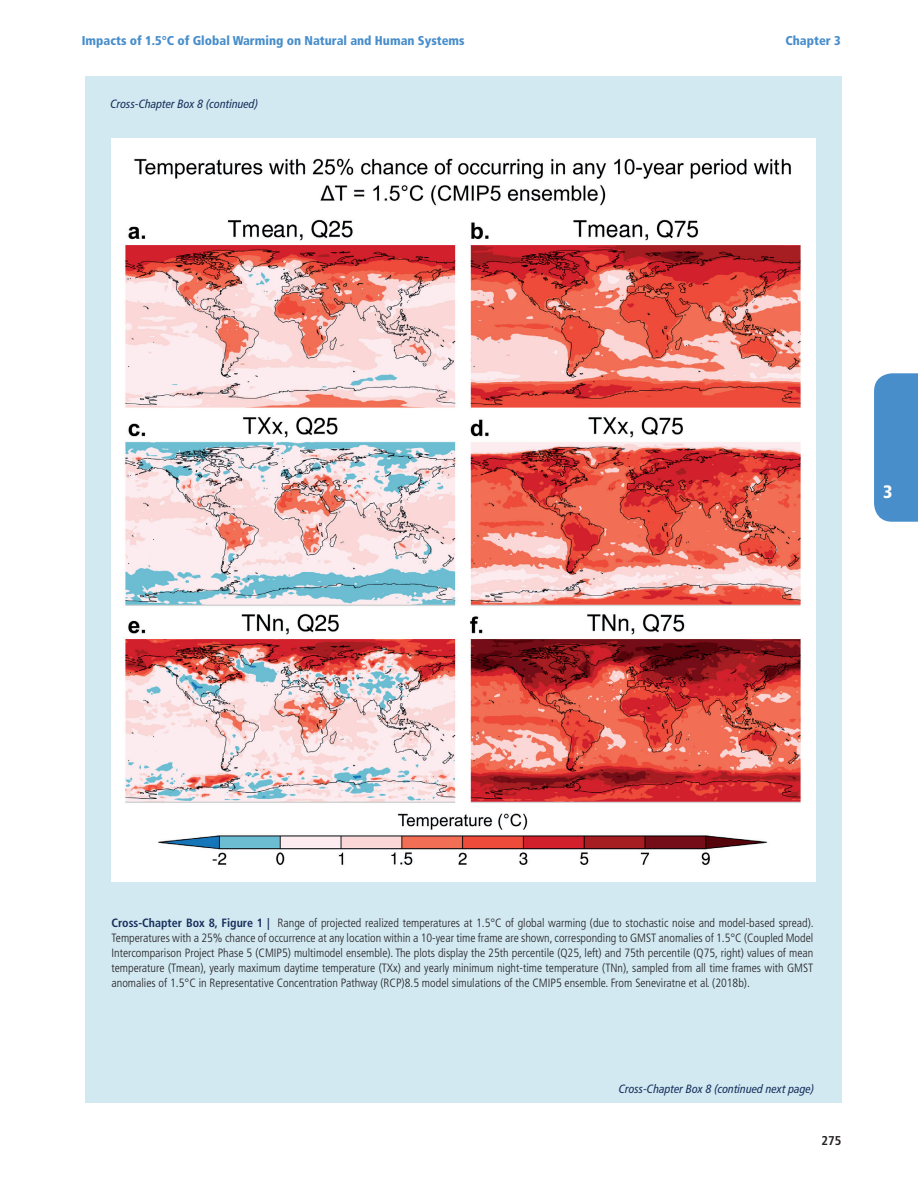
<style>
.page{position:relative;width:918px;height:1188px;background:#fff}
.page>*{position:absolute;margin:0;border:0;box-sizing:border-box;transform-origin:0 0}
.t1{font:900 condensed 18px "Frutiger LT Pro";color:#fff}
.t2{font:900 condensed 12.75px "Frutiger LT Pro";color:#488ecb}
.t3{font:700 condensed 12.75px "Frutiger LT Pro";color:#231f20}
.t4{font:300 condensed 12px/15px "Frutiger LT Pro";color:#231f20;text-align:justify}
.t5{font:italic condensed 12px "Frutiger LT Pro";color:#172f5b}
.s1{font-weight:700;color:#172f5b}
</style>
<div class="page">
<div style="left:874px;top:373px;width:44px;height:149px;background:#488ecb"></div>
<div style="left:85px;top:77px;width:756px;height:1026px;background:#d2e9f2"></div>
<img style="left:111px;top:138px;width:704px;height:744px">
<p class="t2" style="left:82px;top:33px;width:384px">Impacts of 1.5°C of Global Warming on Natural and Human Systems</p>
<p class="t2" style="left:786px;top:33px;width:57px">Chapter 3</p>
<p class="t5" style="left:111px;top:96px;width:149px">Cross-Chapter Box 8 (continued)</p>
<h1 class="t1" style="left:883px;top:481px;width:11px">3</h1>
<p class="t4" style="left:111px;top:915px;width:704px"><span class="s1">Cross-Chapter Box 8, Figure 1 |</span> Range of projected realized temperatures at 1.5°C of global warming (due to stochastic noise and model-based spread).<br>Temperatures with a 25% chance of occurrence at any location within a 10-year time frame are shown, corresponding to GMST anomalies of 1.5°C (Coupled Model Intercomparison Project Phase 5 (CMIP5) multimodel ensemble). The plots display the 25th percentile (Q25, left) and 75th percentile (Q75, right) values of mean temperature (Tmean), yearly maximum daytime temperature (TXx) and yearly minimum night-time temperature (TNn), sampled from all time frames with GMST anomalies of 1.5°C in Representative Concentration Pathway (RCP)8.5 model simulations of the CMIP5 ensemble. From Seneviratne et al. (2018b).</p>
<p class="t5" style="left:619px;top:1082px;width:197px">Cross-Chapter Box 8 (continued next page)</p>
<p class="t3" style="left:822px;top:1133px;width:21px">275</p>
</div>
